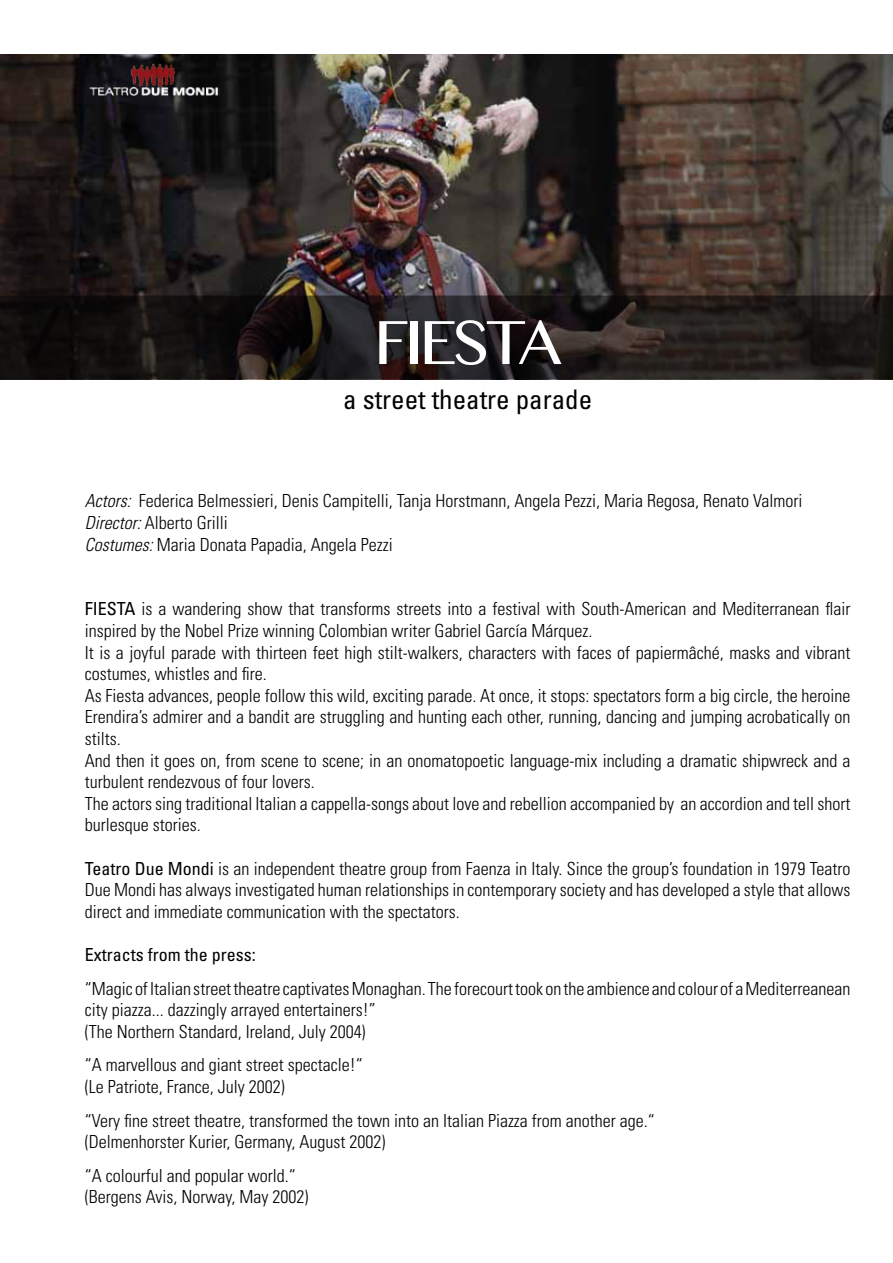
<style>
.page{position:relative;width:893px;height:1263px;background:#fff}
.page>*{position:absolute;margin:0;border:0;box-sizing:border-box;transform-origin:0 0}
.t1{font:63px "Lao MN";letter-spacing:-.05em;color:#fff}
.t2{font:condensed 27px "Univers";color:#000}
.t3{font:300 condensed 18px/21.6px "Univers";color:#000}
.t4{font:condensed 18px "Univers";color:#000}
.s1{font-style:italic}
.s2{font-weight:400}
</style>
<div class="page">
<img style="left:0;top:54px;width:893px;height:242px">
<svg style="left:3px;top:299px;width:887px;height:77px;background:#1e1918"></svg>
<div style="left:0;top:296px;width:893px;height:83px;border:2px solid #000"></div>
<img style="left:87px;top:62px;width:133px;height:35px">
<h1 class="t1" style="left:374px;top:299px;width:189px">FIESTA</h1>
<h2 class="t2" style="left:343px;top:382px;width:250px">a street theatre parade</h2>
<p class="t3" style="left:85px;top:490px;width:719px"><span class="s1">Actors:</span> Federica Belmessieri, Denis Campitelli, Tanja Horstmann, Angela Pezzi, Maria Regosa, Renato Valmori<br><span class="s1">Director:</span> Alberto Grilli<br><span class="s1">Costumes:</span> Maria Donata Papadia, Angela Pezzi</p>
<p class="t3" style="left:85px;top:598px;width:767px"><span class="s2">FIESTA</span> is a wandering show that transforms streets into a festival with South-American and Mediterranean flair inspired by the Nobel Prize winning Colombian writer Gabriel García Márquez.<br>It is a joyful parade with thirteen feet high stilt-walkers, characters with faces of papiermâché, masks and vibrant costumes, whistles and fire.<br>As Fiesta advances, people follow this wild, exciting parade. At once, it stops: spectators form a big circle, the heroine Erendira’s admirer and a bandit are struggling and hunting each other, running, dancing and jumping acrobatically on stilts.<br>And then it goes on, from scene to scene; in an onomatopoetic language-mix including a dramatic shipwreck and a turbulent rendezvous of four lovers.<br>The actors sing traditional Italian a cappella-songs about love and rebellion accompanied by an accordion and tell short burlesque stories.</p>
<p class="t3" style="left:85px;top:857px;width:767px;text-align:justify"><span class="s2">Teatro Due Mondi</span> is an independent theatre group from Faenza in Italy. Since the group’s foundation in 1979 Teatro Due Mondi has always investigated human relationships in contemporary society and has developed a style that allows direct and immediate communication with the spectators.</p>
<p class="t4" style="left:85px;top:943px;width:172px">Extracts from the press:</p>
<p class="t3" style="left:85px;top:977px;width:767px">“Magic of Italian street theatre captivates Monaghan. The forecourt took on the ambience and colour of a Mediterreanean city piazza... dazzingly arrayed entertainers!”<br>(The Northern Standard, Ireland, July 2004)</p>
<p class="t3" style="left:85px;top:1054px;width:279px">“A marvellous and giant street spectacle!“ (Le Patriote, France, July 2002)</p>
<p class="t3" style="left:85px;top:1109px;width:572px">“Very fine street theatre, transformed the town into an Italian Piazza from another age.“ (Delmenhorster Kurier, Germany, August 2002)</p>
<p class="t3" style="left:85px;top:1164px;width:225px">“A colourful and popular world.“ (Bergens Avis, Norway, May 2002)</p>
</div>
